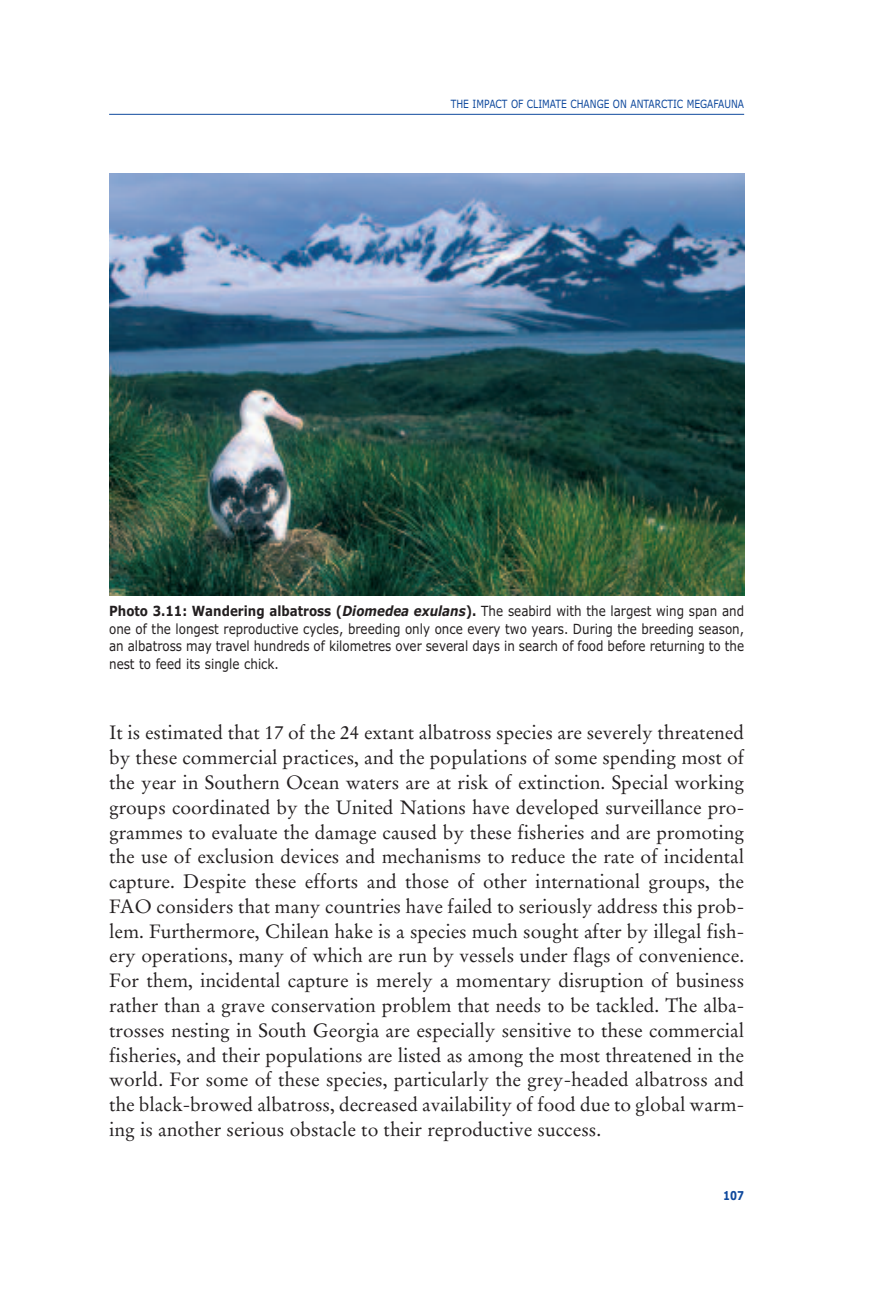
<style>
.page{position:relative;width:893px;height:1290px;background:#fff}
.page>*{position:absolute;margin:0;border:0;box-sizing:border-box;transform-origin:0 0}
.t1{font:19.25px/24.8px "Stempel Garamond";color:#231f20;text-align:justify}
.t2{font:14px/17.5px "Verdana";color:#231f20;text-align:justify;scale:.85 1}
.t3{font:700 12.25px "Verdana";color:#0f499d;scale:.8 1}
.t4{font:11.38px "Verdana";color:#0f499d;scale:.8 1}
.s1{font-weight:700}
.s2{font-weight:700;font-style:italic}
</style>
<div class="page">
<hr style="left:109px;top:114px;width:635px;height:1px;background:#0f499d">
<img style="left:109px;top:174px;width:635px;height:421px">
<p class="t4" style="left:451px;top:97px;width:368px">THE IMPACT OF CLIMATE CHANGE ON ANTARCTIC MEGAFAUNA</p>
<p class="t2" style="left:109px;top:602px;width:749px"><span class="s1">Photo 3.11: Wandering albatross (</span><span class="s2">Diomedea exulans</span><span class="s1">).</span> The seabird with the largest wing span and one of the longest reproductive cycles, breeding only once every two years. During the breeding season, an albatross may travel hundreds of kilometres over several days in search of food before returning to the nest to feed its single chick.</p>
<p class="t1" style="left:109px;top:722px;width:636px">It is estimated that 17 of the 24 extant albatross species are severely threatened by these commercial practices, and the populations of some spending most of the year in Southern Ocean waters are at risk of extinction. Special working groups coordinated by the United Nations have developed surveillance pro&shy;grammes to evaluate the damage caused by these fisheries and are promoting the use of exclusion devices and mechanisms to reduce the rate of incidental capture. Despite these efforts and those of other international groups, the FAO considers that many countries have failed to seriously address this prob&shy;lem. Furthermore, Chilean hake is a species much sought after by illegal fish&shy;ery operations, many of which are run by vessels under flags of convenience.<br>For them, incidental capture is merely a momentary disruption of business rather than a grave conservation problem that needs to be tackled. The alba&shy;trosses nesting in South Georgia are especially sensitive to these commercial fisheries, and their populations are listed as among the most threatened in the world. For some of these species, particularly the grey-headed albatross and the black-browed albatross, decreased availability of food due to global warm&shy;ing is another serious obstacle to their reproductive success.</p>
<p class="t3" style="left:723px;top:1189px;width:28px">107</p>
</div>
